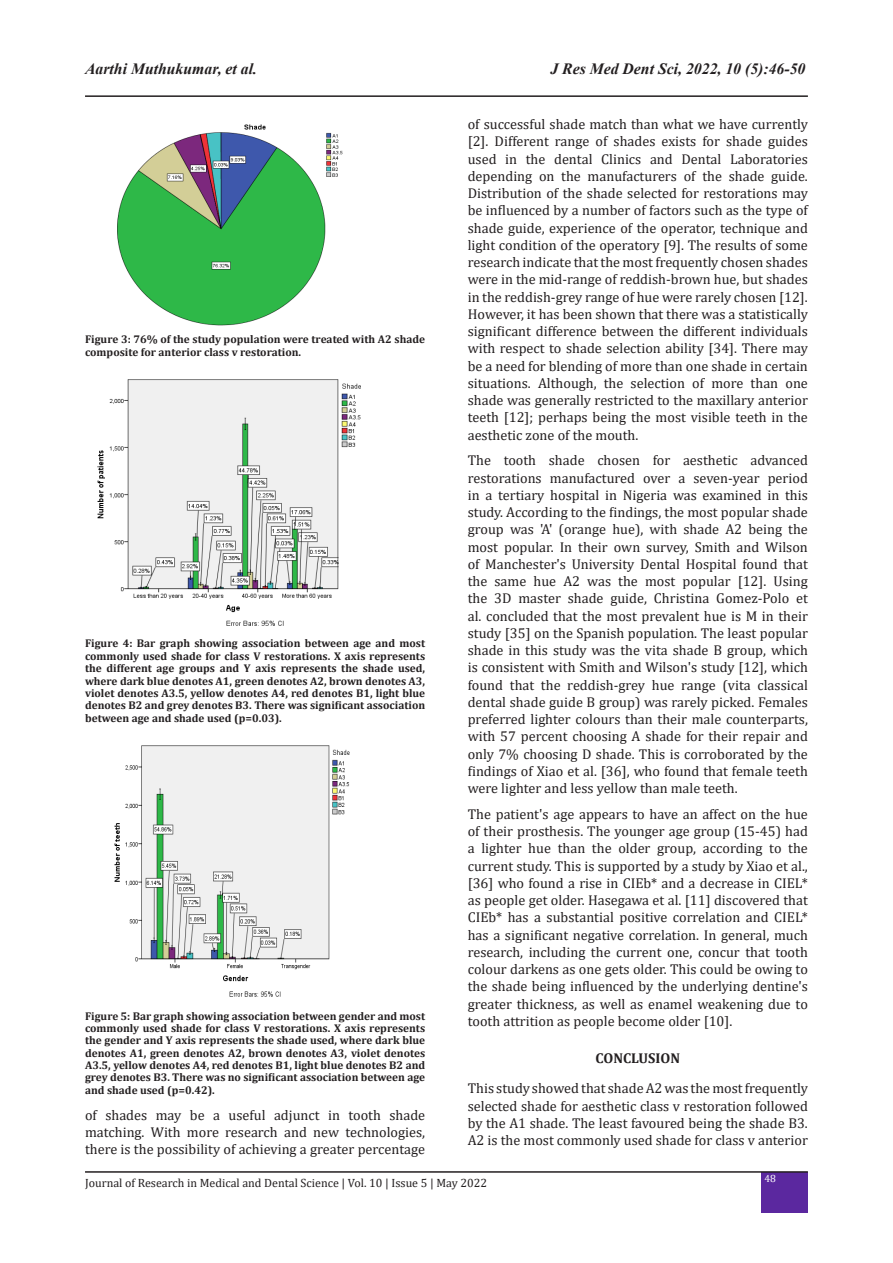
<style>
.page{position:relative;width:893px;height:1263px;background:#fff}
.page>*{position:absolute;margin:0;border:0;box-sizing:border-box;transform-origin:0 0}
.t1{font:italic 700 15.75px "Times New Roman";color:#231f20}
.bd{font:14.25px/17.2px "Cambria";color:#231f20;text-align:justify}
.t2{font:700 14.25px "Cambria";color:#231f20}
.t3{font:12px "Cambria";color:#231f20}
.t4{font:700 11.25px/12.3px "Cambria";color:#231f20;text-align:justify}
.t5{font:10.5px "Cambria";color:#fff}
</style>
<div class="page">
<hr style="left:85px;top:95px;width:723px;height:2px;background:#231f20">
<div style="left:762px;top:1172px;width:46px;height:41px;background:#5b289f"></div>
<hr style="left:85px;top:1171px;width:723px;height:2px;background:#231f20">
<img style="left:117px;top:124px;width:226px;height:202px">
<img style="left:97px;top:379px;width:264px;height:247px">
<img style="left:114px;top:745px;width:236px;height:252px">
<p class="t1" style="left:85px;top:58px;width:174px">Aarthi Muthukumar, et al.</p>
<p class="t1" style="left:550px;top:58px;width:257px">J Res Med Dent Sci, 2022, 10 (5):46-50</p>
<p class="t4" style="left:85px;top:333px;width:342px">Figure 3: 76% of the study population were treated with A2 shade composite for anterior class v restoration.</p>
<p class="t4" style="left:85px;top:637px;width:342px">Figure 4: Bar graph showing association between age and most commonly used shade for class V restorations. X axis represents the different age groups and Y axis represents the shade used, where dark blue denotes A1, green denotes A2, brown denotes A3, violet denotes A3.5, yellow denotes A4, red denotes B1, light blue denotes B2 and grey denotes B3. There was significant association between age and shade used (p=0.03).</p>
<p class="t4" style="left:85px;top:1009px;width:342px">Figure 5: Bar graph showing association between gender and most commonly used shade for class V restorations. X axis represents the gender and Y axis represents the shade used, where dark blue denotes A1, green denotes A2, brown denotes A3, violet denotes A3.5, yellow denotes A4, red denotes B1, light blue denotes B2 and grey denotes B3. There was no significant association between age and shade used (p=0.42).</p>
<p class="bd" style="left:85px;top:1106px;width:342px">of shades may be a useful adjunct in tooth shade matching. With more research and new technologies, there is the possibility of achieving a greater percentage</p>
<p class="bd" style="left:468px;top:116px;width:342px">of successful shade match than what we have currently [2]. Different range of shades exists for shade guides used in the dental Clinics and Dental Laboratories depending on the manufacturers of the shade guide.<br>Distribution of the shade selected for restorations may be influenced by a number of factors such as the type of shade guide, experience of the operator, technique and light condition of the operatory [9]. The results of some research indicate that the most frequently chosen shades were in the mid-range of reddish-brown hue, but shades in the reddish-grey range of hue were rarely chosen [12].<br>However, it has been shown that there was a statistically significant difference between the different individuals with respect to shade selection ability [34]. There may be a need for blending of more than one shade in certain situations. Although, the selection of more than one shade was generally restricted to the maxillary anterior teeth [12]; perhaps being the most visible teeth in the aesthetic zone of the mouth.</p>
<p class="bd" style="left:468px;top:452px;width:342px">The tooth shade chosen for aesthetic advanced restorations manufactured over a seven-year period in a tertiary hospital in Nigeria was examined in this study. According to the findings, the most popular shade group was 'A' (orange hue), with shade A2 being the most popular. In their own survey, Smith and Wilson of Manchester's University Dental Hospital found that the same hue A2 was the most popular [12]. Using the 3D master shade guide, Christina Gomez-Polo et al. concluded that the most prevalent hue is M in their study [35] on the Spanish population. The least popular shade in this study was the vita shade B group, which is consistent with Smith and Wilson's study [12], which found that the reddish-grey hue range (vita classical dental shade guide B group) was rarely picked. Females preferred lighter colours than their male counterparts, with 57 percent choosing A shade for their repair and only 7% choosing D shade. This is corroborated by the findings of Xiao et al. [36], who found that female teeth were lighter and less yellow than male teeth.</p>
<p class="bd" style="left:468px;top:805px;width:342px">The patient's age appears to have an affect on the hue of their prosthesis. The younger age group (15-45) had a lighter hue than the older group, according to the current study. This is supported by a study by Xiao et al., [36] who found a rise in CIEb* and a decrease in CIEL* as people get older. Hasegawa et al. [11] discovered that CIEb* has a substantial positive correlation and CIEL* has a significant negative correlation. In general, much research, including the current one, concur that tooth colour darkens as one gets older. This could be owing to the shade being influenced by the underlying dentine's greater thickness, as well as enamel weakening due to tooth attrition as people become older [10].</p>
<p class="t2" style="left:595px;top:1048px;width:86px">CONCLUSION</p>
<p class="bd" style="left:468px;top:1080px;width:342px">This study showed that shade A2 was the most frequently selected shade for aesthetic class v restoration followed by the A1 shade. The least favoured being the shade B3.<br>A2 is the most commonly used shade for class v anterior</p>
<p class="t3" style="left:85px;top:1176px;width:404px">Journal of Research in Medical and Dental Science | Vol. 10 | Issue 5 | May 2022</p>
<p class="t5" style="left:764px;top:1172px;width:13px">48</p>
</div>
